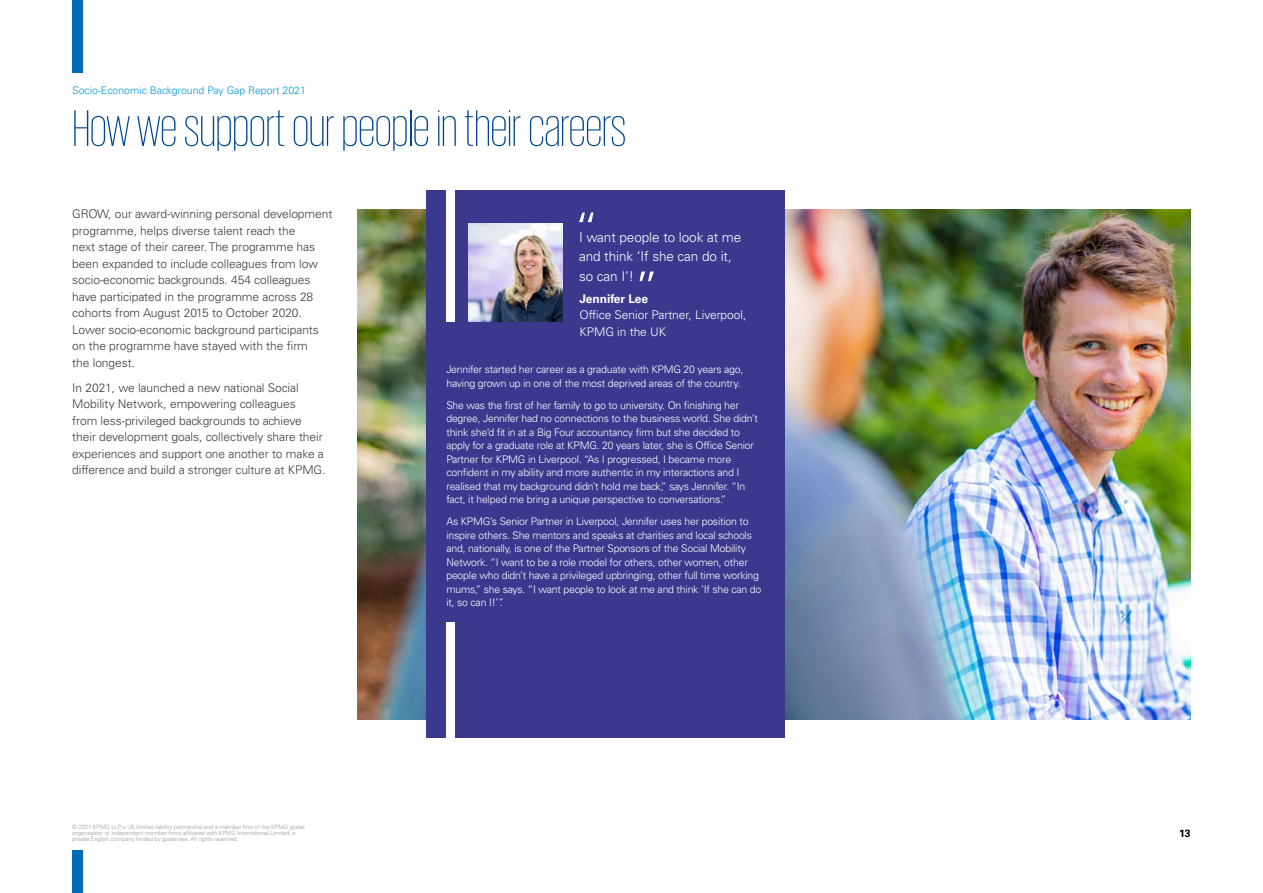
<style>
.page{position:relative;width:1263px;height:893px;background:#fff}
.page>*{position:absolute;margin:0;border:0;box-sizing:border-box;transform-origin:0 0}
.t1{font:200 52.5px "KPMG";color:#004690}
.t2{font:300 13.5px/19.5px "Univers LT Std";letter-spacing:-.005em;color:#fff}
.t3{font:300 12px/16.5px "Univers LT Std";letter-spacing:-.005em;color:#3c3c3b}
.t4{font:300 12px/16.5px "Univers LT Std";letter-spacing:-.005em;color:#fff}
.t5{font:700 12px "Univers LT Std";letter-spacing:-.005em;color:#fff}
.t6{font:300 10.5px/13.5px "Univers LT Std";letter-spacing:-.02em;color:#fff}
.t7{font:300 10.5px "Univers LT Std";color:#0096d9}
.t8{font:700 10.5px "Univers LT Std";color:#000}
.t9{font:300 6px/6px "Univers LT Std";letter-spacing:-.02em;color:#9d9d9c}
</style>
<div class="page">
<div style="left:72px;top:0;width:11px;height:72px;background:#006ab4"></div>
<div style="left:72px;top:850px;width:11px;height:43px;background:#006ab4"></div>
<img style="left:357px;top:210px;width:834px;height:509px">
<div style="left:426px;top:190px;width:359px;height:548px;background:#3c388e"></div>
<div style="left:446px;top:190px;width:8px;height:131px;background:#fff"></div>
<div style="left:446px;top:622px;width:8px;height:116px;background:#fff"></div>
<img style="left:468px;top:224px;width:95px;height:97px">
<svg style="left:579px;top:212px;width:14px;height:10px"></svg>
<svg style="left:639px;top:271px;width:15px;height:10px"></svg>
<p class="t7" style="left:72px;top:84px;width:235px">Socio-Economic Background Pay Gap Report 2021</p>
<h1 class="t1" style="left:73px;top:103px;width:555px">How we support our people in their careers</h1>
<p class="t3" style="left:72px;top:206px;width:262px">GROW, our award-winning personal development programme, helps diverse talent reach the<br>next stage of their career. The programme has been expanded to include colleagues from low socio-economic backgrounds. 454 colleagues have participated in the programme across 28 cohorts from August 2015 to October 2020.<br>Lower socio-economic background participants on the programme have stayed with the firm<br>the longest.</p>
<p class="t3" style="left:72px;top:379px;width:255px">In 2021, we launched a new national Social Mobility Network, empowering colleagues<br>from less-privileged backgrounds to achieve their development goals, collectively share their experiences and support one another to make a difference and build a stronger culture at KPMG.</p>
<p class="t9" style="left:72px;top:824px;width:234px">© 2021 KPMG LLP, a UK limited liability partnership and a member firm of the KPMG global organisation of independent member firms affiliated with KPMG International Limited, a private English company limited by guarantee. All rights reserved.</p>
<p class="t2" style="left:579px;top:227px;width:164px">I want people to look at me and think ‘If she can do it, so can I’!</p>
<p class="t5" style="left:579px;top:292px;width:70px">Jennifer Lee</p>
<p class="t4" style="left:579px;top:307px;width:168px">Office Senior Partner, Liverpool,<br>KPMG in the UK</p>
<p class="t6" style="left:446px;top:363px;width:298px">Jennifer started her career as a graduate with KPMG 20 years ago, having grown up in one of the most deprived areas of the country.</p>
<p class="t6" style="left:446px;top:398px;width:313px">She was the first of her family to go to university. On finishing her degree, Jennifer had no connections to the business world. She didn’t think she’d fit in at a Big Four accountancy firm but she decided to apply for a graduate role at KPMG. 20 years later, she is Office Senior Partner for KPMG in Liverpool. “As I progressed, I became more confident in my ability and more authentic in my interactions and I realised that my background didn’t hold me back,” says Jennifer. “In fact, it helped me bring a unique perspective to conversations.”</p>
<p class="t6" style="left:446px;top:515px;width:316px">As KPMG’s Senior Partner in Liverpool, Jennifer uses her position to inspire others. She mentors and speaks at charities and local schools and, nationally, is one of the Partner Sponsors of the Social Mobility Network. “I want to be a role model for others, other women, other people who didn’t have a privileged upbringing, other full time working mums,” she says. “I want people to look at me and think ‘If she can do it, so can I!’”.</p>
<p class="t8" style="left:1179px;top:827px;width:13px">13</p>
</div>
